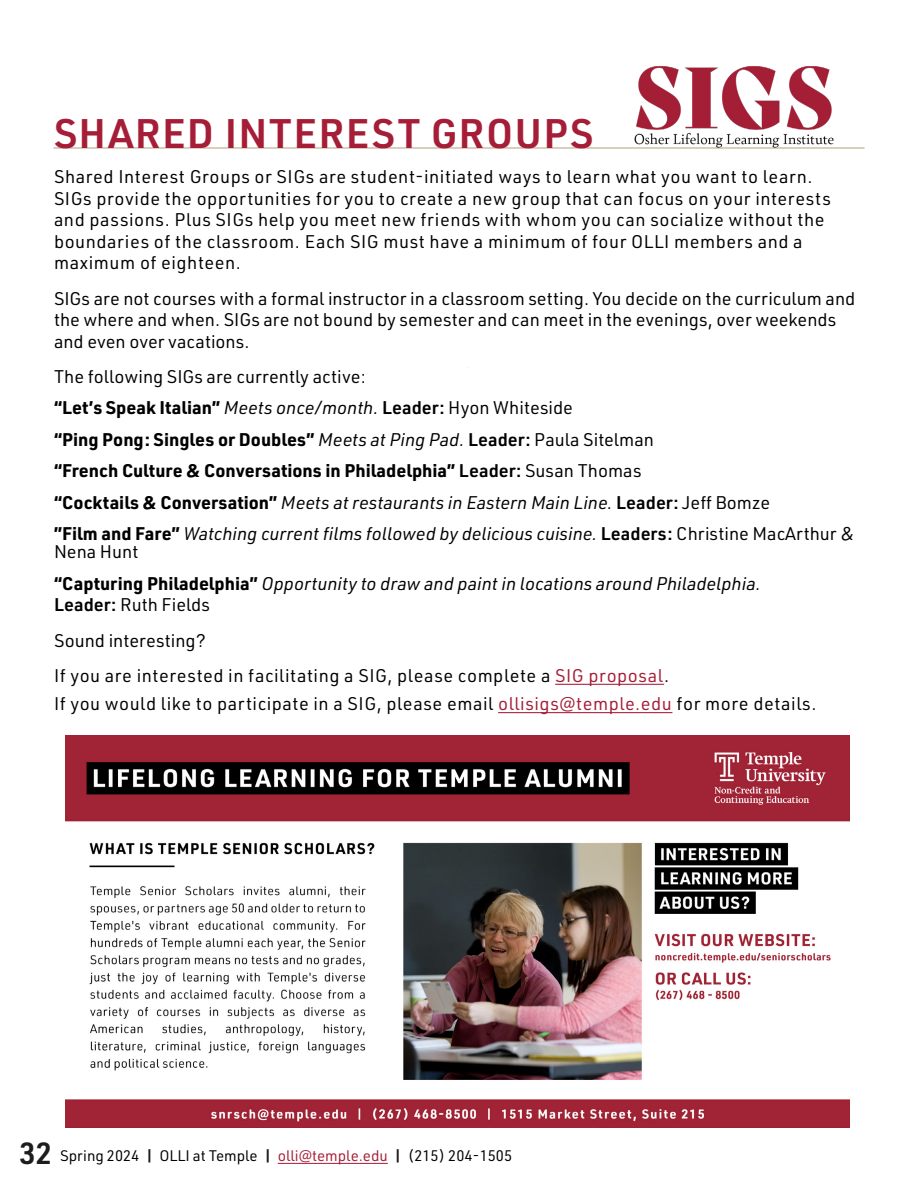
<style>
.page{position:relative;width:918px;height:1188px;background:#fff}
.page>*{position:absolute;margin:0;border:0;box-sizing:border-box;transform-origin:0 0}
.t1{font:600 40.5px "URWDIN";letter-spacing:.035em;color:#a51d36}
.t2{font:18px/21.6px "URWDIN";letter-spacing:.03em;color:#000}
.t3{font:700 18px/31.5px "URWDIN";color:#000}
.t4{font:18px/21.6px "URWDIN";color:#000}
.t5{font:italic 18px/31.5px "URWDIN";color:#000}
.t6{font:15px "URWDIN";color:#000}
.s1{font-weight:400}
.s2{font-weight:400;font-style:italic}
.s3{font-weight:600}
.s4{font-style:normal}
.s5{font-weight:700;font-style:normal}
.s6{color:#a51d36}
.s7{font-weight:600;font-size:30px;color:#1d1d1d}
.s8{font-weight:700;color:#1d1d1d}
</style>
<div class="page">
<hr style="left:54px;top:147px;width:810px;height:2px;background:#bfa987">
<hr style="left:555px;top:684px;width:109px;height:1px;background:#a51d36">
<hr style="left:498px;top:712px;width:174px;height:1px;background:#a51d36">
<img style="left:624px;top:66px;width:220px;height:83px">
<img style="left:66px;top:735px;width:783px;height:392px">
<hr style="left:278px;top:1163px;width:110px;height:1px;background:#a51d36">
<h1 class="t1" style="left:54px;top:106px;width:541px">SHARED INTEREST GROUPS</h1>
<p class="t2" style="left:54px;top:165px;width:778px">Shared Interest Groups or SIGs are student-initiated ways to learn what you want to learn.<br>SIGs provide the opportunities for you to create a new group that can focus on your interests and passions. Plus SIGs help you meet new friends with whom you can socialize without the boundaries of the classroom. Each SIG must have a minimum of four OLLI members and a maximum of eighteen.</p>
<p class="t4" style="left:54px;top:287px;width:803px">SIGs are not courses with a formal instructor in a classroom setting. You decide on the curriculum and the where and when. SIGs are not bound by semester and can meet in the evenings, over weekends and even over vacations.</p>
<p class="t3" style="left:54px;top:360px;width:802px"><span class="s1">The following SIGs are currently active:<br></span>“Let’s Speak Italian” <span class="s2">Meets once/month.</span> <span class="s3">Leader:</span> <span class="s1">Hyon Whiteside<br></span>“Ping Pong: Singles or Doubles” <span class="s2">Meets at Ping Pad.</span> <span class="s3">Leader:</span> <span class="s1">Paula Sitelman<br></span>“French Culture &amp; Conversations in Philadelphia” <span class="s3">Leader:</span> <span class="s1">Susan Thomas<br></span>“Cocktails &amp; Conversation” <span class="s2">Meets at restaurants in Eastern Main Line.</span> <span class="s3">Leader:</span> <span class="s1">Jeff Bomze<br></span>”Film and Fare” <span class="s2">Watching current films followed by delicious cuisine.</span> <span class="s3">Leaders:</span> <span class="s1">Christine MacArthur &amp;</span></p>
<p class="t5" style="left:54px;top:536px;width:708px"><span class="s4">Nena Hunt<br></span><span class="s5">“Capturing Philadelphia”</span> Opportunity to draw and paint in locations around Philadelphia.</p>
<p class="t2" style="left:54px;top:587px;width:617px;line-height:35.1px"><span class="s3">Leader:</span> Ruth Fields<br>Sound interesting?<br>If you are interested in facilitating a SIG, please complete a <span class="s6">SIG proposal</span>.</p>
<p class="t2" style="left:54px;top:692px;width:764px">If you would like to participate in a SIG, please email <span class="s6">ollisigs@temple.edu</span> for more details.</p>
<p class="t6" style="left:20px;top:1146px;width:494px"><span class="s7">32</span> Spring 2024 <span class="s8">|</span> OLLI at Temple <span class="s8">|</span> <span class="s6">olli@temple.edu</span> <span class="s8">|</span> (215) 204-1505</p>
</div>
